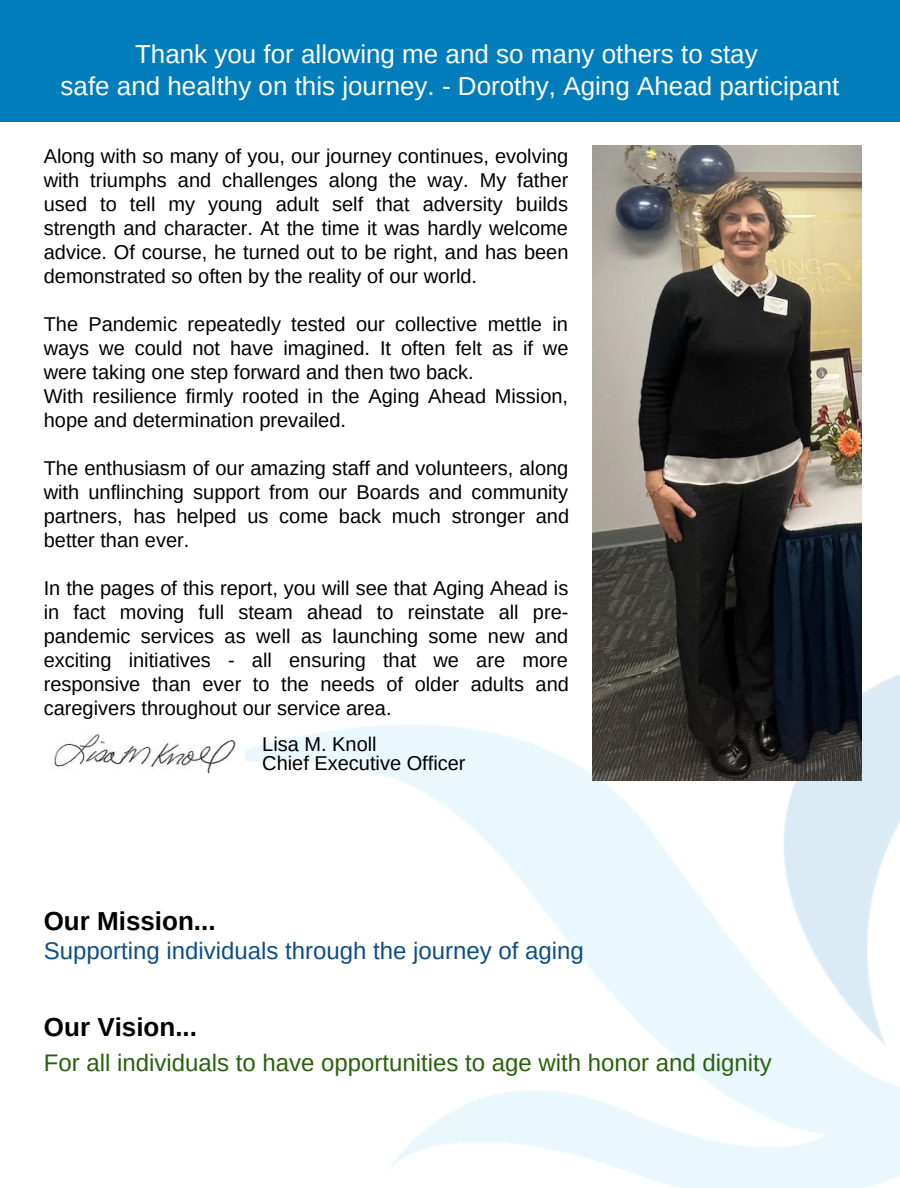
<style>
.page{position:relative;width:900px;height:1188px;background:#fff}
.page>*{position:absolute;margin:0;border:0;box-sizing:border-box;transform-origin:0 0}
.t1{font:26px "Arimo";color:#fff}
.t2{font:700 26px "Arimo";color:#000}
.t3{font:24px "Arimo";color:#26620c}
.t4{font:24px "Arimo";color:#0d4f83}
.t5{font:20px/24px "Arimo";color:#000;text-align:justify}
</style>
<div class="page">
<div style="left:0;top:0;width:900px;height:122px;background:#007dba"></div>
<img style="left:245px;top:641px;width:655px;height:547px">
<img style="left:53px;top:733px;width:183px;height:42px">
<img style="left:593px;top:145px;width:268px;height:635px">
<p class="t1" style="left:135px;top:40px;width:624px">Thank you for allowing me and so many others to stay</p>
<p class="t1" style="left:61px;top:71px;width:780px">safe and healthy on this journey. - Dorothy, Aging Ahead participant</p>
<p class="t5" style="left:44px;top:144px;width:526px">Along with so many of you, our journey continues, evolving with triumphs and challenges along the way. My father used to tell my young adult self that adversity builds strength and character. At the time it was hardly welcome advice. Of course, he turned out to be right, and has been demonstrated so often by the reality of our world.</p>
<p class="t5" style="left:44px;top:312px;width:526px">The Pandemic repeatedly tested our collective mettle in ways we could not have imagined. It often felt as if we were taking one step forward and then two back.</p>
<p class="t5" style="left:44px;top:384px;width:526px">With resilience firmly rooted in the Aging Ahead Mission, hope and determination prevailed.</p>
<p class="t5" style="left:44px;top:456px;width:527px">The enthusiasm of our amazing staff and volunteers, along with unflinching support from our Boards and community partners, has helped us come back much stronger and better than ever.</p>
<p class="t5" style="left:44px;top:576px;width:527px">In the pages of this report, you will see that Aging Ahead is in fact moving full steam ahead to reinstate all pre&shy;pandemic services as well as launching some new and exciting initiatives - all ensuring that we are more responsive than ever to the needs of older adults and caregivers throughout our service area.</p>
<p class="t5" style="left:262px;top:732px;width:116px">Lisa M. Knoll</p>
<p class="t5" style="left:262px;top:751px;width:205px">Chief Executive Officer</p>
<p class="t2" style="left:44px;top:907px;width:173px">Our Mission...</p>
<p class="t4" style="left:44px;top:937px;width:542px">Supporting individuals through the journey of aging</p>
<p class="t2" style="left:44px;top:1012px;width:155px">Our Vision...</p>
<p class="t3" style="left:44px;top:1049px;width:729px">For all individuals to have opportunities to age with honor and dignity</p>
</div>
